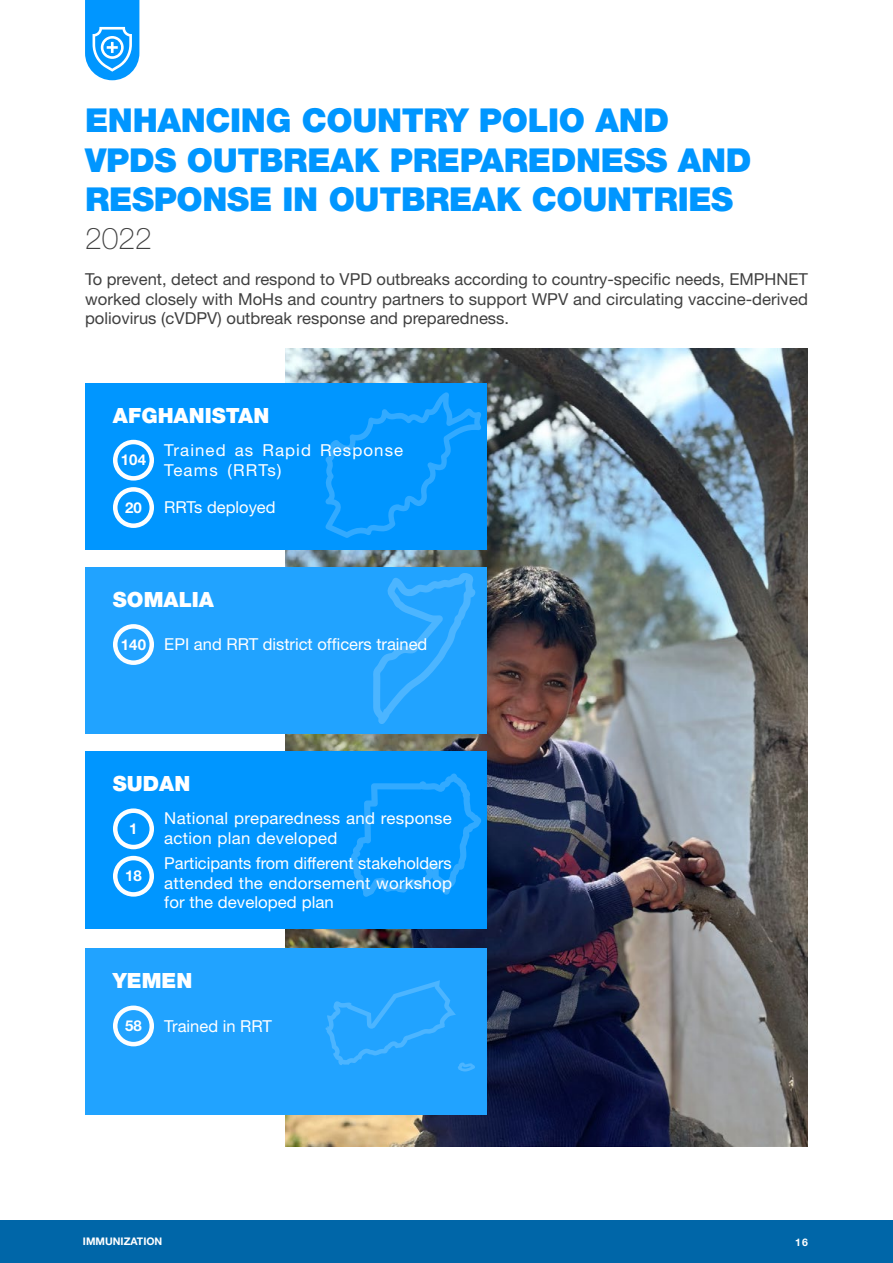
<style>
.page{position:relative;width:893px;height:1263px;background:#fff}
.page>*{position:absolute;margin:0;border:0;box-sizing:border-box;transform-origin:0 0}
.t1{font:900 33px/39.6px "Helvetica Neue LT Pro";letter-spacing:-.01em;color:#0096ff}
.t2{font:100 30px "Helvetica Neue LT Pro";color:#404040}
.t3{font:900 21px "Helvetica Neue LT Pro";color:#fff}
.t4{font:16.5px/19.8px "Helvetica Neue LT Pro";color:#404040;text-align:justify}
.t5{font:16.5px/19.5px "Helvetica Neue LT Pro";letter-spacing:.015em;color:#fff}
.t6{font:16.5px/19.5px "Helvetica Neue LT Pro";letter-spacing:.065em;color:#fff}
.t7{font:700 15px "Helvetica Neue LT Pro";color:#fff}
.t8{font:700 10.5px "Helvetica Neue LT Pro";color:#fff}
</style>
<div class="page">
<div style="left:0;top:1220px;width:893px;height:43px;background:#0066a8"></div>
<svg style="left:85px;top:0;width:54px;height:80px;background:#32aaff"></svg>
<img style="left:286px;top:349px;width:522px;height:797px">
<div style="left:85px;top:383px;width:401px;height:166px;background:#0096ff"></div>
<div style="left:85px;top:567px;width:401px;height:167px;background:#21a3ff"></div>
<div style="left:85px;top:751px;width:401px;height:178px;background:#0096ff"></div>
<div style="left:85px;top:948px;width:401px;height:167px;background:#21a3ff"></div>
<svg style="left:325px;top:392px;width:156px;height:146px"></svg>
<div style="left:113px;top:440px;width:41px;height:41px;border:4px solid #fdfeff;border-radius:50%"></div>
<div style="left:113px;top:624px;width:41px;height:41px;border:4px solid #fdfeff;border-radius:50%"></div>
<div style="left:113px;top:808px;width:41px;height:41px;border:4px solid #fdfeff;border-radius:50%"></div>
<div style="left:113px;top:1005px;width:41px;height:41px;border:4px solid #fdfeff;border-radius:50%"></div>
<div style="left:113px;top:487px;width:41px;height:41px;border:4px solid #fdfeff;border-radius:50%"></div>
<div style="left:113px;top:856px;width:41px;height:41px;border:4px solid #fdfeff;border-radius:50%"></div>
<svg style="left:373px;top:573px;width:103px;height:151px"></svg>
<svg style="left:349px;top:773px;width:132px;height:124px"></svg>
<svg style="left:325px;top:980px;width:150px;height:91px"></svg>
<h1 class="t1" style="left:85px;top:100px;width:668px">ENHANCING COUNTRY POLIO AND<br>VPDS OUTBREAK PREPAREDNESS AND<br>RESPONSE IN OUTBREAK COUNTRIES</h1>
<h2 class="t2" style="left:85px;top:221px;width:68px">2022</h2>
<p class="t4" style="left:85px;top:269px;width:724px">To prevent, detect and respond to VPD outbreaks according to country-specific needs, EMPHNET worked closely with MoHs and country partners to support WPV and circulating vaccine-derived poliovirus (cVDPV) outbreak response and preparedness.</p>
<p class="t3" style="left:113px;top:402px;width:158px">AFGHANISTAN</p>
<p class="t7" style="left:121px;top:451px;width:27px">104</p>
<p class="t7" style="left:125px;top:498px;width:18px">20</p>
<p class="t6" style="left:164px;top:440px;width:240px">Trained as Rapid Response<br>Teams (RRTs)</p>
<p class="t5" style="left:164px;top:497px;width:113px">RRTs deployed</p>
<p class="t3" style="left:113px;top:587px;width:103px">SOMALIA</p>
<p class="t7" style="left:121px;top:635px;width:27px">140</p>
<p class="t5" style="left:164px;top:634px;width:265px">EPI and RRT district officers trained</p>
<p class="t3" style="left:113px;top:771px;width:79px">SUDAN</p>
<p class="t7" style="left:129px;top:819px;width:10px">1</p>
<p class="t7" style="left:125px;top:867px;width:18px">18</p>
<p class="t5" style="left:164px;top:808px;width:289px">National preparedness and response action plan developed</p>
<p class="t5" style="left:164px;top:853px;width:289px;text-align:justify">Participants from different stakeholders attended the endorsement workshop for the developed plan</p>
<p class="t3" style="left:113px;top:968px;width:81px">YEMEN</p>
<p class="t7" style="left:125px;top:1017px;width:18px">58</p>
<p class="t5" style="left:164px;top:1016px;width:109px">Trained in RRT</p>
<p class="t8" style="left:83px;top:1235px;width:81px">IMMUNIZATION</p>
<p class="t8" style="left:795px;top:1236px;width:14px">16</p>
</div>
